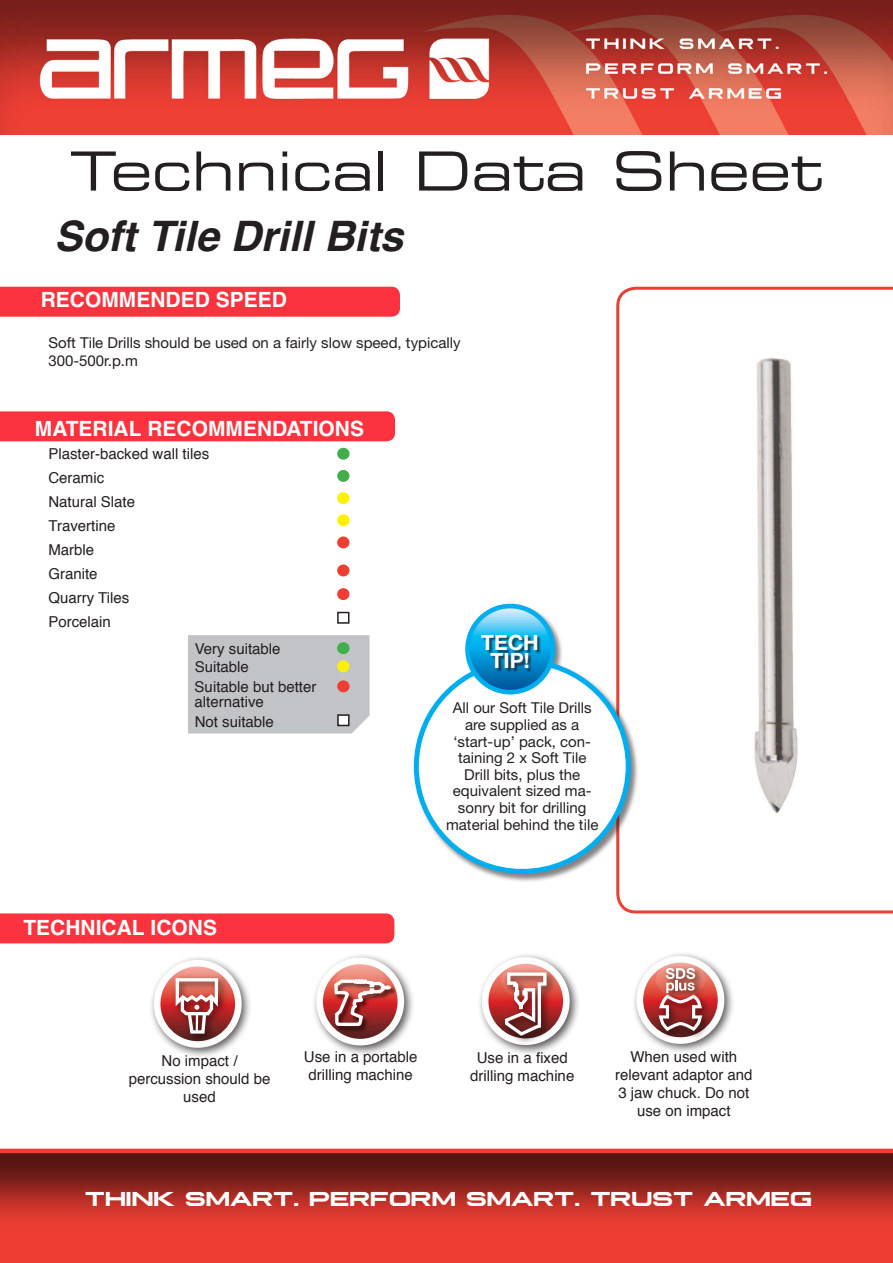
<style>
.page{position:relative;width:893px;height:1263px;background:#fff}
.page>*{position:absolute;margin:0;border:0;box-sizing:border-box;transform-origin:0 0}
.t1{font:54px "Eurostile Extended";color:#231f20}
.t2{font:italic 700 42px "Helvetica";color:#231f20}
.t3{font:700 21px "Helvetica";color:#fff}
.t4{font:700 21px "Plateia";color:#fff}
.t5{font:700 21px "Helvetica Neue";color:#fff}
.t6{font:15px/18px "Helvetica";color:#231f20;text-align:center}
.t7{font:15px/16.6px "Helvetica Neue";color:#231f20;text-align:center}
</style>
<div class="page">
<svg style="left:616px;top:287px;width:277px;height:626px"></svg>
<div style="left:0;top:1144px;width:893px;height:119px;background:#231f20;opacity:.75"></div>
<hr style="left:0;top:1149px;width:893px;height:4px;background:#ee3e34">
<div style="left:0;top:287px;width:400px;height:30px;background:#fb333e"></div>
<div style="left:0;top:411px;width:395px;height:30px;background:#fb333e"></div>
<div style="left:337px;top:448px;width:13px;height:12px;background:#40ae49;border-radius:50%"></div>
<div style="left:337px;top:470px;width:12px;height:12px;background:#40ae49;border-radius:50%"></div>
<div style="left:337px;top:514px;width:13px;height:12px;background:#fff101;border-radius:50%"></div>
<div style="left:337px;top:492px;width:12px;height:12px;background:#fff101;border-radius:50%"></div>
<div style="left:337px;top:588px;width:12px;height:12px;background:#ee3e34;border-radius:50%"></div>
<div style="left:337px;top:536px;width:12px;height:12px;background:#ee3e34;border-radius:50%"></div>
<div style="left:337px;top:564px;width:12px;height:12px;background:#ee3e34;border-radius:50%"></div>
<div style="left:188px;top:635px;width:182px;height:98px;background:#c2c3c6"></div>
<div style="left:149px;top:955px;width:104px;height:104px;background:#231f20;opacity:.75"></div>
<svg style="left:157px;top:963px;width:81px;height:81px"></svg>
<div style="left:154px;top:960px;width:88px;height:88px;border:7px solid #fff;border-radius:50%"></div>
<svg style="left:173px;top:966px;width:50px;height:35px"></svg>
<svg style="left:252px;top:960px;width:1px;height:88px"></svg>
<img style="left:169px;top:972px;width:62px;height:74px">
<svg style="left:174px;top:976px;width:46px;height:59px"></svg>
<div style="left:312px;top:953px;width:103px;height:103px;background:#231f20;opacity:.75"></div>
<svg style="left:320px;top:961px;width:81px;height:81px"></svg>
<div style="left:316px;top:957px;width:88px;height:88px;border:7px solid #fff;border-radius:50%"></div>
<img style="left:333px;top:978px;width:66px;height:56px">
<svg style="left:332px;top:978px;width:62px;height:50px"></svg>
<svg style="left:336px;top:964px;width:49px;height:35px"></svg>
<div style="left:477px;top:952px;width:104px;height:104px;background:#231f20;opacity:.75"></div>
<svg style="left:485px;top:960px;width:81px;height:82px"></svg>
<div style="left:482px;top:957px;width:88px;height:88px;border:7px solid #fff;border-radius:50%"></div>
<svg style="left:501px;top:963px;width:50px;height:35px"></svg>
<img style="left:499px;top:966px;width:60px;height:82px">
<svg style="left:503px;top:971px;width:45px;height:67px"></svg>
<div style="left:631px;top:951px;width:105px;height:104px;background:#231f20;opacity:.75"></div>
<svg style="left:640px;top:959px;width:81px;height:81px"></svg>
<div style="left:636px;top:956px;width:88px;height:88px;border:7px solid #fff;border-radius:50%"></div>
<svg style="left:656px;top:962px;width:49px;height:35px"></svg>
<img style="left:652px;top:988px;width:63px;height:56px">
<img style="left:659px;top:962px;width:49px;height:29px">
<img style="left:703px;top:973px;width:4px;height:33px">
<svg style="left:658px;top:968px;width:45px;height:69px"></svg>
<svg style="left:735px;top:956px;width:1px;height:88px"></svg>
<div style="left:0;top:913px;width:394px;height:30px;background:#fb333e"></div>
<img style="left:0;top:1px;width:893px;height:134px">
<div style="left:337px;top:612px;width:12px;height:12px;border:2px solid #231f20"></div>
<div style="left:338px;top:715px;width:11px;height:10px;background:#fff"></div>
<div style="left:337px;top:714px;width:13px;height:12px;border:2px solid #231f20"></div>
<div style="left:413px;top:603px;width:227px;height:279px;background:#231f20;opacity:.55"></div>
<div style="left:416px;top:661px;width:212px;height:210px;background:#fff;border-radius:50%"></div>
<svg style="left:468px;top:606px;width:85px;height:86px;background:#31aade"></svg>
<div style="left:465px;top:604px;width:90px;height:90px;border:5px solid #00aeef;border-radius:50%"></div>
<div style="left:482px;top:635px;width:59px;height:37px;background:#231f20;opacity:.75"></div>
<img style="left:655px;top:317px;width:217px;height:555px">
<div style="left:337px;top:642px;width:12px;height:12px;background:#40ae49;border-radius:50%"></div>
<div style="left:337px;top:660px;width:12px;height:12px;background:#fff101;border-radius:50%"></div>
<div style="left:337px;top:680px;width:13px;height:12px;background:#ee3e34;border-radius:50%"></div>
<p class="t1" style="left:70px;top:134px;width:754px">Technical Data Sheet</p>
<p class="t2" style="left:54px;top:202px;width:351px">Soft Tile Drill Bits</p>
<p class="t3" style="left:41px;top:287px;width:248px">RECOMMENDED SPEED</p>
<p class="t7" style="left:48px;top:333px;width:414px;line-height:18px;text-align:left">Soft Tile Drills should be used on a fairly slow speed, typically<br>300-500r.p.m</p>
<p class="t3" style="left:35px;top:416px;width:331px">MATERIAL RECOMMENDATIONS</p>
<p class="t6" style="left:48px;top:445px;width:162px">Plaster-backed wall tiles</p>
<p class="t6" style="left:48px;top:469px;width:57px">Ceramic</p>
<p class="t6" style="left:48px;top:493px;width:88px">Natural Slate</p>
<p class="t6" style="left:48px;top:517px;width:68px">Travertine</p>
<p class="t6" style="left:48px;top:541px;width:47px">Marble</p>
<p class="t6" style="left:48px;top:565px;width:51px">Granite</p>
<p class="t6" style="left:48px;top:589px;width:82px">Quarry Tiles</p>
<p class="t6" style="left:48px;top:613px;width:64px">Porcelain</p>
<p class="t6" style="left:195px;top:640px;width:87px">Very suitable</p>
<p class="t6" style="left:195px;top:658px;width:56px">Suitable</p>
<p class="t6" style="left:195px;top:679px;width:123px;line-height:15px;text-align:left">Suitable but better alternative</p>
<p class="t6" style="left:195px;top:713px;width:81px">Not suitable</p>
<p class="t3" style="left:23px;top:915px;width:195px">TECHNICAL ICONS</p>
<p class="t5" style="left:481px;top:630px;width:59px">TECH</p>
<p class="t5" style="left:491px;top:648px;width:40px">TIP!</p>
<p class="t7" style="left:446px;top:699px;width:154px">All our Soft Tile Drills are supplied as a ‘start-up’ pack, con&shy;taining 2 x Soft Tile<br>Drill bits, plus the equivalent sized ma&shy;sonry bit for drilling material behind the tile</p>
<p class="t6" style="left:162px;top:1052px;width:77px">No impact /</p>
<p class="t6" style="left:129px;top:1070px;width:143px">percussion should be used</p>
<p class="t6" style="left:304px;top:1048px;width:115px">Use in a portable drilling machine</p>
<p class="t6" style="left:477px;top:1049px;width:92px">Use in a fixed</p>
<p class="t6" style="left:470px;top:1067px;width:106px">drilling machine</p>
<p class="t6" style="left:615px;top:1048px;width:139px">When used with relevant adaptor and<br>3 jaw chuck. Do not use on impact</p>
<p class="t4" style="left:85px;top:1187px;width:729px">THINK SMART. PERFORM SMART. TRUST ARMEG</p>
</div>
